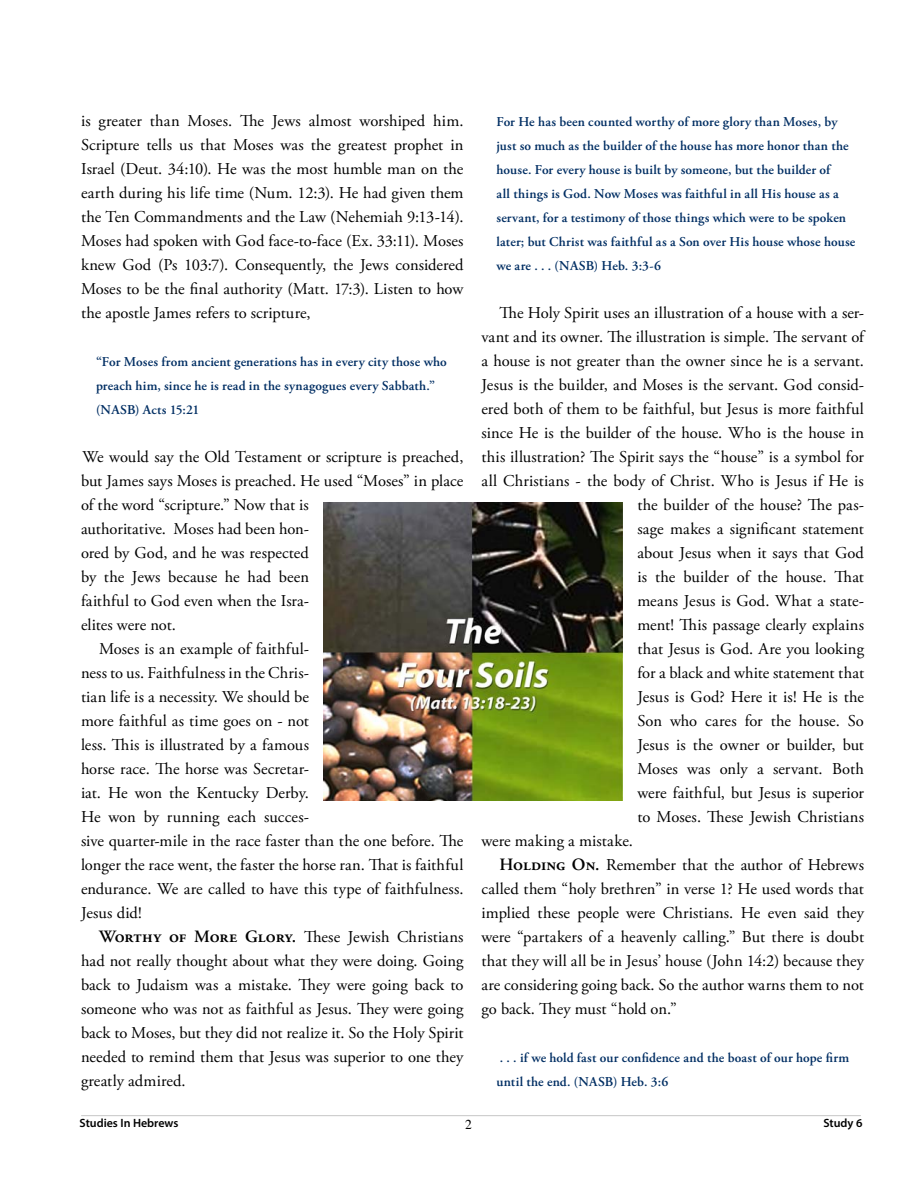
<style>
.page{position:relative;width:918px;height:1188px;background:#fff}
.page>*{position:absolute;margin:0;border:0;box-sizing:border-box;transform-origin:0 0}
.t1{font:16.5px/24px "Adobe Garamond Pro";letter-spacing:.005em;color:#000;text-align:justify}
.t2{font:600 13.5px/24px "Adobe Garamond Pro";letter-spacing:.005em;color:#002e63}
.t3{font:13.5px "Times";color:#000}
.t4{font:600 12px "Myriad Pro";color:#000}
.s1{font-weight:600;font-size:17.25px}
</style>
<div class="page">
<hr style="left:82px;top:1115px;width:778px;height:1px;background:#ccc">
<img style="left:324px;top:502px;width:298px;height:299px">
<p class="t1" style="left:81px;top:110px;width:384px">is greater than Moses. The Jews almost worshiped him.<br>Scripture tells us that Moses was the greatest prophet in Israel (Deut. 34:10). He was the most humble man on the earth during his life time (Num. 12:3). He had given them the Ten Commandments and the Law (Nehemiah 9:13-14).<br>Moses had spoken with God face-to-face (Ex. 33:11). Moses knew God (Ps 103:7). Consequently, the Jews considered Moses to be the final authority (Matt. 17:3). Listen to how the apostle James refers to scripture,</p>
<p class="t2" style="left:96px;top:351px;width:352px">“For Moses from ancient generations has in every city those who preach him, since he is read in the synagogues every Sabbath.” (NASB) Acts 15:21</p>
<p class="t1" style="left:82px;top:446px;width:382px">We would say the Old Testament or scripture is preached,</p>
<p class="t1" style="left:81px;top:470px;width:384px">but James says Moses is preached. He used “Moses” in place</p>
<p class="t1" style="left:81px;top:494px;width:229px">of the word “scripture.” Now that is</p>
<p class="t1" style="left:81px;top:518px;width:229px">authoritative. Moses had been hon-</p>
<p class="t1" style="left:81px;top:542px;width:229px">ored by God, and he was respected</p>
<p class="t1" style="left:81px;top:566px;width:230px">by the Jews because he had been</p>
<p class="t1" style="left:81px;top:590px;width:230px">faithful to God even when the Isra-</p>
<p class="t1" style="left:81px;top:614px;width:96px">elites were not.</p>
<p class="t1" style="left:99px;top:638px;width:212px">Moses is an example of faithful-</p>
<p class="t1" style="left:81px;top:662px;width:230px">ness to us. Faithfulness in the Chris-</p>
<p class="t1" style="left:81px;top:686px;width:230px">tian life is a necessity. We should be</p>
<p class="t1" style="left:81px;top:710px;width:230px">more faithful as time goes on - not</p>
<p class="t1" style="left:81px;top:734px;width:230px">less. This is illustrated by a famous</p>
<p class="t1" style="left:81px;top:758px;width:230px">horse race. The horse was Secretar-</p>
<p class="t1" style="left:81px;top:782px;width:229px">iat. He won the Kentucky Derby.</p>
<p class="t1" style="left:81px;top:806px;width:230px">He won by running each succes-</p>
<p class="t1" style="left:81px;top:830px;width:384px">sive quarter-mile in the race faster than the one before. The</p>
<p class="t1" style="left:81px;top:854px;width:384px">longer the race went, the faster the horse ran. That is faithful</p>
<p class="t1" style="left:81px;top:878px;width:384px">endurance. We are called to have this type of faithfulness.</p>
<p class="t1" style="left:81px;top:902px;width:62px">Jesus did!</p>
<p class="t1" style="left:99px;top:926px;width:366px"><span class="s1">Worthy of More Glory.</span> These Jewish Christians</p>
<p class="t1" style="left:81px;top:950px;width:384px">had not really thought about what they were doing. Going</p>
<p class="t1" style="left:81px;top:974px;width:384px">back to Judaism was a mistake. They were going back to</p>
<p class="t1" style="left:81px;top:998px;width:384px">someone who was not as faithful as Jesus. They were going</p>
<p class="t1" style="left:81px;top:1022px;width:384px">back to Moses, but they did not realize it. So the Holy Spirit</p>
<p class="t1" style="left:81px;top:1046px;width:384px">needed to remind them that Jesus was superior to one they</p>
<p class="t1" style="left:81px;top:1070px;width:106px">greatly admired.</p>
<p class="t2" style="left:496px;top:111px;width:360px">For He has been counted worthy of more glory than Moses, by just so much as the builder of the house has more honor than the house. For every house is built by someone, but the builder of<br>all things is God. Now Moses was faithful in all His house as a servant, for a testimony of those things which were to be spoken later; but Christ was faithful as a Son over His house whose house we are . . . (NASB) Heb. 3:3-6</p>
<p class="t1" style="left:500px;top:302px;width:366px">The Holy Spirit uses an illustration of a house with a ser-</p>
<p class="t1" style="left:482px;top:326px;width:384px">vant and its owner. The illustration is simple. The servant of</p>
<p class="t1" style="left:482px;top:350px;width:384px">a house is not greater than the owner since he is a servant.</p>
<p class="t1" style="left:482px;top:374px;width:384px">Jesus is the builder, and Moses is the servant. God consid-</p>
<p class="t1" style="left:482px;top:398px;width:384px">ered both of them to be faithful, but Jesus is more faithful</p>
<p class="t1" style="left:482px;top:422px;width:384px">since He is the builder of the house. Who is the house in</p>
<p class="t1" style="left:482px;top:446px;width:384px">this illustration? The Spirit says the “house” is a symbol for</p>
<p class="t1" style="left:482px;top:470px;width:384px">all Christians - the body of Christ. Who is Jesus if He is</p>
<p class="t1" style="left:637px;top:494px;width:228px">the builder of the house? The pas-</p>
<p class="t1" style="left:637px;top:518px;width:228px">sage makes a significant statement</p>
<p class="t1" style="left:637px;top:542px;width:228px">about Jesus when it says that God</p>
<p class="t1" style="left:637px;top:566px;width:228px">is the builder of the house. That</p>
<p class="t1" style="left:637px;top:590px;width:228px">means Jesus is God. What a state-</p>
<p class="t1" style="left:637px;top:614px;width:228px">ment! This passage clearly explains</p>
<p class="t1" style="left:637px;top:638px;width:228px">that Jesus is God. Are you looking</p>
<p class="t1" style="left:637px;top:662px;width:228px">for a black and white statement that</p>
<p class="t1" style="left:637px;top:686px;width:228px">Jesus is God? Here it is! He is the</p>
<p class="t1" style="left:637px;top:710px;width:228px">Son who cares for the house. So</p>
<p class="t1" style="left:637px;top:734px;width:228px">Jesus is the owner or builder, but</p>
<p class="t1" style="left:637px;top:758px;width:228px">Moses was only a servant. Both</p>
<p class="t1" style="left:637px;top:782px;width:228px">were faithful, but Jesus is superior</p>
<p class="t1" style="left:637px;top:806px;width:228px">to Moses. These Jewish Christians</p>
<p class="t1" style="left:482px;top:830px;width:153px">were making a mistake.</p>
<p class="t1" style="left:500px;top:854px;width:366px"><span class="s1">Holding On.</span> Remember that the author of Hebrews</p>
<p class="t1" style="left:481px;top:878px;width:384px">called them “holy brethren” in verse 1? He used words that</p>
<p class="t1" style="left:481px;top:902px;width:384px">implied these people were Christians. He even said they</p>
<p class="t1" style="left:481px;top:926px;width:384px">were “partakers of a heavenly calling.” But there is doubt</p>
<p class="t1" style="left:481px;top:950px;width:384px">that they will all be in Jesus’ house (John 14:2) because they</p>
<p class="t1" style="left:481px;top:974px;width:384px">are considering going back. So the author warns them to not</p>
<p class="t1" style="left:481px;top:998px;width:197px">go back. They must “hold on.”</p>
<p class="t2" style="left:497px;top:1047px;width:354px">. . . if we hold fast our confidence and the boast of our hope firm until the end. (NASB) Heb. 3:6</p>
<p class="t4" style="left:80px;top:1118px;width:100px">Studies In Hebrews</p>
<p class="t3" style="left:465px;top:1119px;width:8px">2</p>
<p class="t4" style="left:823px;top:1118px;width:41px">Study 6</p>
</div>
